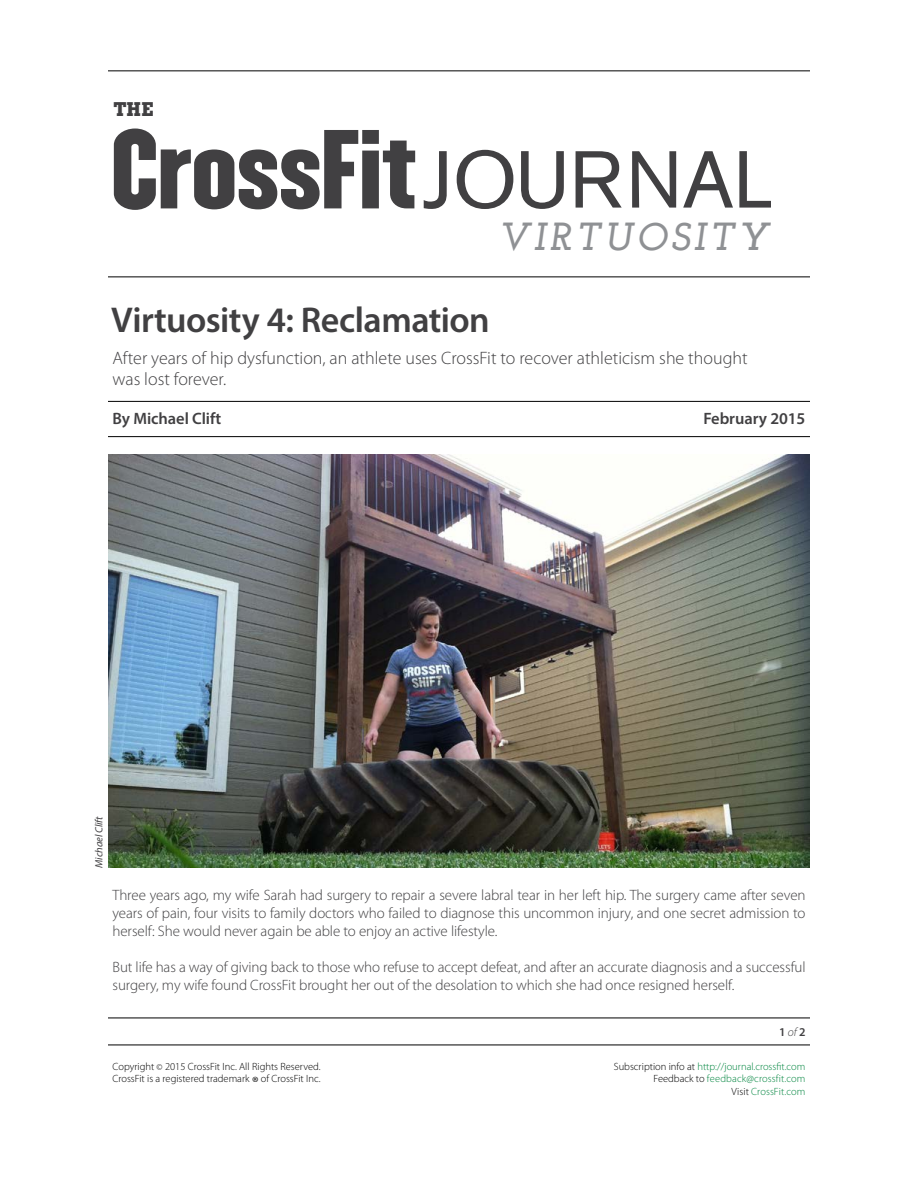
<style>
.page{position:relative;width:918px;height:1188px;background:#fff}
.page>*{position:absolute;margin:0;border:0;box-sizing:border-box;transform-origin:0 0}
.t1{font:79.8px "Akzidenz Grotesk BE";color:#414042}
.t2{font:italic 700 39px "Josefin Slab";letter-spacing:.1em;color:#8f9194}
.t3{font:600 36px "Myriad Pro";letter-spacing:-.015em;color:#414042}
.t4{font:700 19.65px "Boton";color:#414042}
.t5{font:300 18px/21px "Myriad Pro";color:#414042}
.t6{font:600 16.5px "Myriad Pro";letter-spacing:-.005em;color:#414042}
.t7{font:300 15px/18px "Myriad Pro";letter-spacing:-.005em;color:#414042;text-align:justify}
.t8{font:600 12px "Myriad Pro";color:#414042}
.t9{font:300 10.5px/12.6px "Myriad Pro";color:#00853f;text-align:right}
.t10{font:300 10.5px/12px "Myriad Pro";color:#000}
.t11{font:italic 10.5px "Myriad Pro";letter-spacing:-.005em;color:#414042}
.s1{font-weight:300;font-style:italic}
.s2{font-size:9px}
.s3{font-size:16.5px}
.s4{color:#000}
</style>
<div class="page">
<hr style="left:108px;top:1018px;width:702px;height:1px;background:#000">
<hr style="left:108px;top:1045px;width:702px;height:1px;background:#000">
<svg style="left:114px;top:129px;width:301px;height:81px"></svg>
<hr style="left:108px;top:277px;width:702px;height:1px;background:#000">
<hr style="left:108px;top:71px;width:702px;height:1px;background:#000">
<hr style="left:108px;top:401px;width:702px;height:1px;background:#000">
<hr style="left:108px;top:436px;width:702px;height:1px;background:#000">
<img style="left:108px;top:454px;width:702px;height:414px">
<h3 class="t4" style="left:114px;top:98px;width:41px">THE</h3>
<h1 class="t1" style="left:423px;top:132px;width:354px">JOURNAL</h1>
<h2 class="t2" style="left:498px;top:214px;width:272px">VIRTUOSITY</h2>
<h3 class="t3" style="left:111px;top:297px;width:380px">Virtuosity 4: Reclamation</h3>
<p class="t5" style="left:112px;top:348px;width:637px">After years of hip dysfunction, an athlete uses CrossFit to recover athleticism she thought was lost forever.</p>
<p class="t6" style="left:112px;top:408px;width:110px">By Michael Clift</p>
<p class="t6" style="left:703px;top:408px;width:104px">February 2015</p>
<p class="t11" style="left:92px;top:868px;width:53px;rotate:-90deg">Michael Clift</p>
<p class="t7" style="left:112px;top:886px;width:695px">Three years ago, my wife Sarah had surgery to repair a severe labral tear in her left hip. The surgery came after seven years of pain, four visits to family doctors who failed to diagnose this uncommon injury, and one secret admission to herself: She would never again be able to enjoy an active lifestyle.</p>
<p class="t7" style="left:112px;top:958px;width:695px">But life has a way of giving back to those who refuse to accept defeat, and after an accurate diagnosis and a successful surgery, my wife found CrossFit brought her out of the desolation to which she had once resigned herself.</p>
<p class="t8" style="left:779px;top:1024px;width:28px">1 <span class="s1">of</span> 2</p>
<p class="t10" style="left:112px;top:1061px;width:210px">Copyright <span class="s2">©</span> 2015 CrossFit Inc. All Rights Reserved.<br>CrossFit is a registered trademark <span class="s3">®</span> of CrossFit Inc.</p>
<p class="t9" style="left:614px;top:1060px;width:193px"><span class="s4">Subscription info at</span> http://journal.crossfit.com<br><span class="s4">Feedback to</span> feedback@crossfit.com<br><span class="s4">Visit</span> CrossFit.com</p>
</div>
